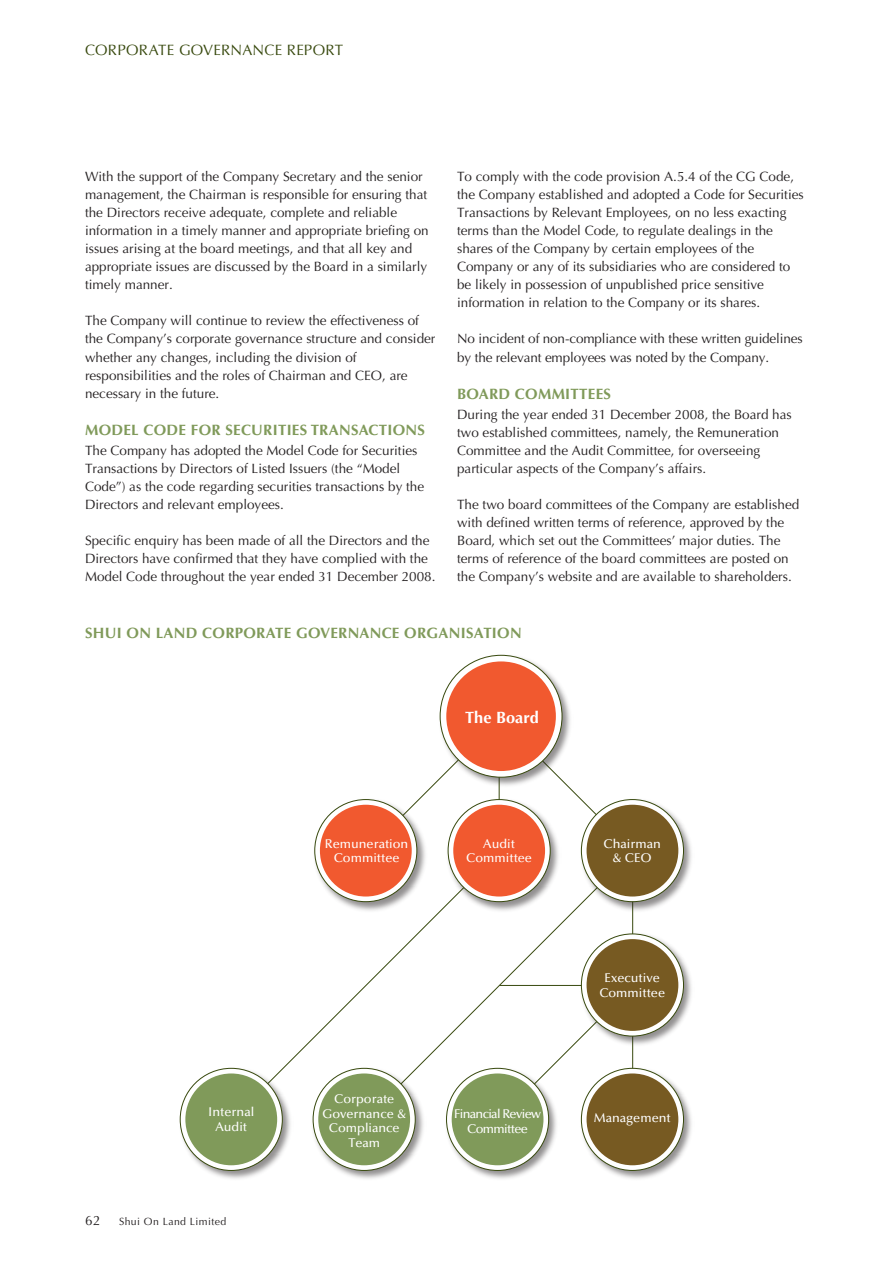
<style>
.page{position:relative;width:893px;height:1263px;background:#fff}
.page>*{position:absolute;margin:0;border:0;box-sizing:border-box;transform-origin:0 0}
.t1{font:700 16.35px "Optima";color:#fff}
.t2{font:700 15px "Optima";letter-spacing:.02em;color:#809a5a}
.t3{font:15px "Optima";letter-spacing:.015em;color:#38490e}
.t4{font:13.5px/18px "Optima";color:#231f20}
.t5{font:500 12.75px/14.5px "Optima";color:#fff;text-align:center}
.t6{font:500 12.75px/14.5px "Optima";letter-spacing:-.05em;color:#fff;text-align:center}
.t7{font:10.5px "Optima";letter-spacing:.04em;color:#231f20}
</style>
<div class="page">
<svg style="left:365px;top:905px;width:269px;height:160px"></svg>
<hr style="left:632px;top:853px;width:1px;height:273px;background:#38490e">
<div style="left:437px;top:652px;width:137px;height:137px;background:#231f20;opacity:.5"></div>
<svg style="left:440px;top:655px;width:122px;height:122px"></svg>
<div style="left:446px;top:661px;width:110px;height:110px;background:#f1592f;border-radius:50%"></div>
<div style="left:312px;top:796px;width:116px;height:117px;background:#231f20;opacity:.5"></div>
<svg style="left:315px;top:799px;width:102px;height:103px"></svg>
<div style="left:320px;top:805px;width:92px;height:91px;background:#f1592f;border-radius:50%"></div>
<div style="left:445px;top:796px;width:117px;height:117px;background:#231f20;opacity:.5"></div>
<svg style="left:448px;top:799px;width:102px;height:103px"></svg>
<div style="left:453px;top:805px;width:92px;height:91px;background:#f1592f;border-radius:50%"></div>
<div style="left:578px;top:796px;width:117px;height:117px;background:#231f20;opacity:.5"></div>
<svg style="left:581px;top:799px;width:102px;height:103px"></svg>
<div style="left:587px;top:805px;width:91px;height:91px;background:#775a22;border-radius:50%"></div>
<div style="left:578px;top:931px;width:117px;height:116px;background:#231f20;opacity:.5"></div>
<svg style="left:581px;top:934px;width:102px;height:102px"></svg>
<div style="left:587px;top:939px;width:91px;height:92px;background:#775a22;border-radius:50%"></div>
<div style="left:578px;top:1065px;width:117px;height:117px;background:#231f20;opacity:.5"></div>
<svg style="left:581px;top:1068px;width:102px;height:102px"></svg>
<div style="left:587px;top:1073px;width:91px;height:92px;background:#775a22;border-radius:50%"></div>
<div style="left:443px;top:1065px;width:117px;height:117px;background:#231f20;opacity:.5"></div>
<svg style="left:446px;top:1068px;width:103px;height:102px"></svg>
<div style="left:452px;top:1073px;width:91px;height:92px;background:#809a5a;border-radius:50%"></div>
<div style="left:310px;top:1065px;width:117px;height:117px;background:#231f20;opacity:.5"></div>
<svg style="left:313px;top:1068px;width:102px;height:102px"></svg>
<div style="left:318px;top:1073px;width:92px;height:92px;background:#809a5a;border-radius:50%"></div>
<div style="left:177px;top:1065px;width:117px;height:117px;background:#231f20;opacity:.5"></div>
<svg style="left:180px;top:1068px;width:102px;height:102px"></svg>
<div style="left:185px;top:1073px;width:92px;height:92px;background:#809a5a;border-radius:50%"></div>
<p class="t3" style="left:85px;top:41px;width:260px">CORPORATE GOVERNANCE REPORT</p>
<p class="t4" style="left:85px;top:168px;width:345px">With the support of the Company Secretary and the senior management, the Chairman is responsible for ensuring that the Directors receive adequate, complete and reliable information in a timely manner and appropriate briefing on issues arising at the board meetings, and that all key and appropriate issues are discussed by the Board in a similarly timely manner.</p>
<p class="t4" style="left:85px;top:312px;width:352px">The Company will continue to review the effectiveness of the Company’s corporate governance structure and consider whether any changes, including the division of responsibilities and the roles of Chairman and CEO, are necessary in the future.</p>
<p class="t2" style="left:85px;top:421px;width:342px">MODEL CODE FOR SECURITI ES TRANSACTIONS</p>
<p class="t4" style="left:85px;top:442px;width:341px">The Company has adopted the Model Code for Securities Transactions by Directors of Listed Issuers (the “Model Code”) as the code regarding securities transactions by the Directors and relevant employees.</p>
<p class="t4" style="left:85px;top:532px;width:352px">Specific enquiry has been made of all the Directors and the<br>Directors have confirmed that they have complied with the<br>Model Code throughout the year ended 31 December 2008.</p>
<p class="t4" style="left:457px;top:168px;width:348px">To comply with the code provision A.5.4 of the CG Code, the Company established and adopted a Code for Securities Transactions by Relevant Employees, on no less exacting terms than the Model Code, to regulate dealings in the shares of the Company by certain employees of the Company or any of its subsidiaries who are considered to be likely in possession of unpublished price sensitive information in relation to the Company or its shares.</p>
<p class="t4" style="left:457px;top:330px;width:347px">No incident of non-compliance with these written guidelines by the relevant employees was noted by the Company.</p>
<p class="t2" style="left:457px;top:385px;width:155px">BOARD COMMITTEES</p>
<p class="t4" style="left:457px;top:406px;width:336px">During the year ended 31 December 2008, the Board has two established committees, namely, the Remuneration Committee and the Audit Committee, for overseeing particular aspects of the Company’s affairs.</p>
<p class="t4" style="left:457px;top:496px;width:344px">The two board committees of the Company are established with defined written terms of reference, approved by the Board, which set out the Committees’ major duties. The terms of reference of the board committees are posted on the Company’s website and are available to shareholders.</p>
<p class="t2" style="left:85px;top:624px;width:438px">SH UION LAND CORPORATE GOVERNANCE ORGANISATION</p>
<p class="t1" style="left:465px;top:708px;width:75px">THE BOARD</p>
<p class="t5" style="left:325px;top:836px;width:85px">Remuneration<br>Committee</p>
<p class="t5" style="left:466px;top:836px;width:67px">Audit<br>Committee</p>
<p class="t5" style="left:604px;top:836px;width:59px">Chairman &amp; CEO</p>
<p class="t5" style="left:208px;top:1105px;width:47px">Internal<br>Audit</p>
<p class="t4" style="left:85px;top:1211px;width:17px">62</p>
<p class="t7" style="left:119px;top:1215px;width:109px">Shui On Land Limited</p>
<p class="t5" style="left:322px;top:1092px;width:85px">Corporate<br>Governance &amp;<br>Compliance<br>Team</p>
<p class="t6" style="left:454px;top:1107px;width:89px">Financial Review<br>Committee</p>
<p class="t5" style="left:599px;top:971px;width:67px">Executive<br>Committee</p>
<p class="t5" style="left:594px;top:1111px;width:79px">Management</p>
</div>
